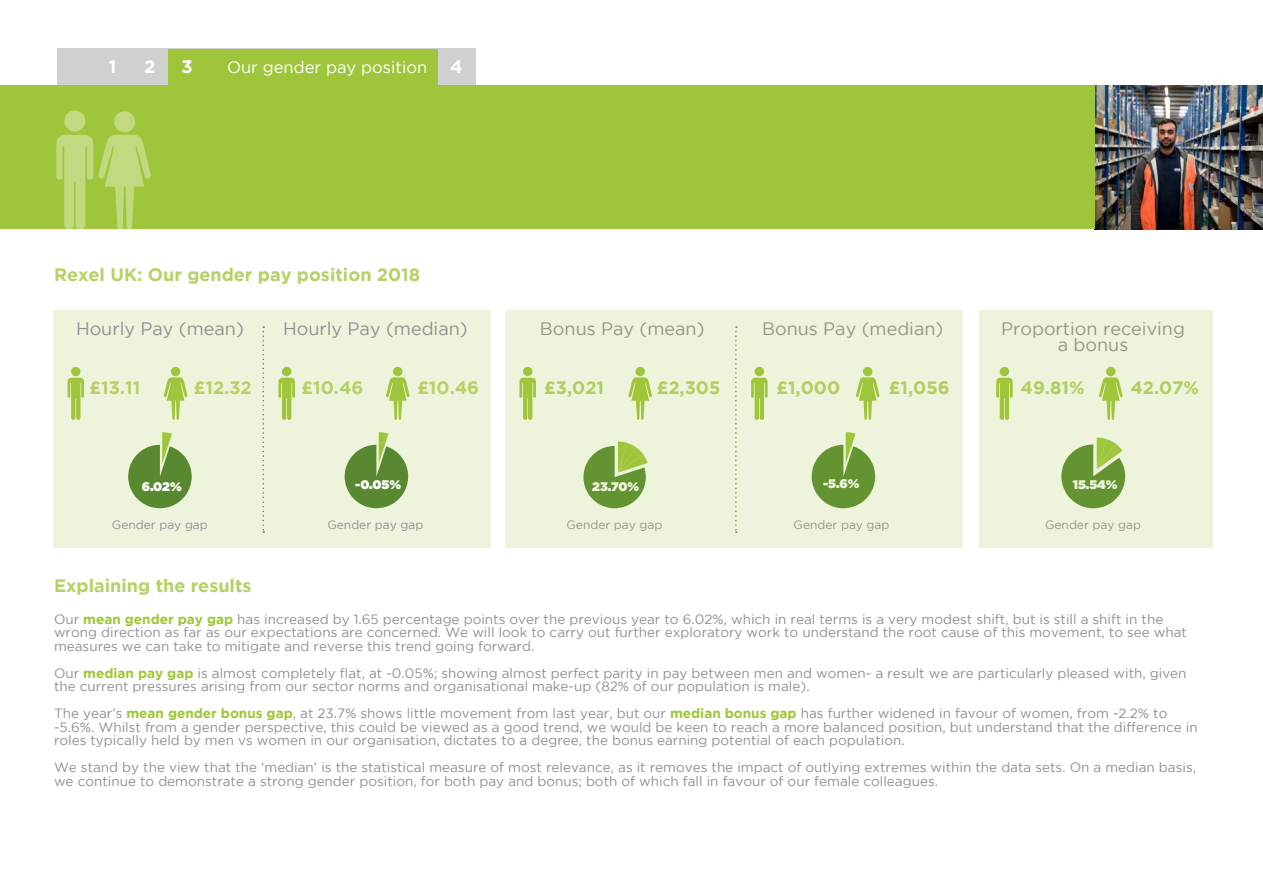
<style>
.page{position:relative;width:1263px;height:893px;background:#fff}
.page>*{position:absolute;margin:0;border:0;box-sizing:border-box;transform-origin:0 0}
.t1{font:700 18px "Gotham";color:#b5d167}
.t2{font:18px/16.5px "Gotham";color:#909090;text-align:center}
.t3{font:700 18px "Gotham";color:#fff}
.t4{font:16.5px "Gotham";color:#fff}
.t5{font:13.5px/13.5px "Gotham";color:#909090}
.t6{font:900 12.45px "Gotham";color:#fff}
.t7{font:12px "Gotham";color:#909090}
.s1{font-weight:700;color:#9fc63b}
</style>
<div class="page">
<img style="left:1094px;top:86px;width:169px;height:143px">
<div style="left:57px;top:49px;width:419px;height:40px;background:#d0d0d0"></div>
<div style="left:168px;top:49px;width:270px;height:61px;background:#9fc63b"></div>
<div style="left:0;top:85px;width:1094px;height:144px;background:#9fc63b"></div>
<div style="left:53px;top:310px;width:437px;height:238px;background:#eef4dc"></div>
<svg style="left:345px;top:432px;width:63px;height:76px"></svg>
<svg style="left:128px;top:432px;width:64px;height:76px"></svg>
<svg style="left:164px;top:367px;width:24px;height:53px"></svg>
<svg style="left:68px;top:367px;width:16px;height:53px"></svg>
<svg style="left:386px;top:367px;width:24px;height:53px"></svg>
<svg style="left:278px;top:367px;width:17px;height:53px"></svg>
<svg style="left:263px;top:326px;width:1px;height:207px"></svg>
<svg style="left:56px;top:110px;width:95px;height:119px"></svg>
<svg style="left:505px;top:310px;width:458px;height:238px;background:#e4edce"></svg>
<svg style="left:980px;top:310px;width:233px;height:238px;background:#e4edce"></svg>
<h1 class="t3" style="left:109px;top:56px;width:9px">1</h1>
<h1 class="t3" style="left:144px;top:56px;width:13px">2</h1>
<h1 class="t3" style="left:182px;top:56px;width:13px">3</h1>
<p class="t4" style="left:227px;top:58px;width:202px">Our gender pay position</p>
<h1 class="t3" style="left:450px;top:56px;width:14px">4</h1>
<h1 class="t1" style="left:54px;top:265px;width:368px">Rexel UK: Our gender pay position 2018</h1>
<h1 class="t2" style="left:76px;top:320px;width:169px">Hourly Pay (mean)</h1>
<h1 class="t2" style="left:283px;top:320px;width:186px">Hourly Pay (median)</h1>
<h1 class="t1" style="left:90px;top:377px;width:52px">£13.11</h1>
<h1 class="t1" style="left:194px;top:377px;width:59px">£12.32</h1>
<h1 class="t1" style="left:302px;top:377px;width:63px">£10.46</h1>
<h1 class="t1" style="left:417px;top:377px;width:63px">£10.46</h1>
<p class="t6" style="left:142px;top:480px;width:41px">6.02%</p>
<p class="t6" style="left:355px;top:477px;width:47px">-0.05%</p>
<p class="t7" style="left:112px;top:518px;width:97px">Gender pay gap</p>
<p class="t7" style="left:327px;top:518px;width:97px">Gender pay gap</p>
<h1 class="t2" style="left:540px;top:320px;width:166px">Bonus Pay (mean)</h1>
<h1 class="t1" style="left:544px;top:377px;width:61px">£3,021</h1>
<h1 class="t1" style="left:657px;top:377px;width:65px">£2,305</h1>
<h1 class="t2" style="left:762px;top:320px;width:183px">Bonus Pay (median)</h1>
<h1 class="t1" style="left:776px;top:377px;width:65px">£1,000</h1>
<h1 class="t1" style="left:889px;top:377px;width:62px">£1,056</h1>
<h1 class="t2" style="left:1001px;top:320px;width:185px">Proportion receiving a bonus</h1>
<h1 class="t1" style="left:1020px;top:377px;width:65px">49.81%</h1>
<h1 class="t1" style="left:1130px;top:377px;width:70px">42.07%</h1>
<p class="t6" style="left:592px;top:479px;width:48px">23.70%</p>
<p class="t7" style="left:566px;top:518px;width:97px">Gender pay gap</p>
<p class="t6" style="left:823px;top:477px;width:38px">-5.6%</p>
<p class="t7" style="left:794px;top:518px;width:97px">Gender pay gap</p>
<p class="t6" style="left:1073px;top:478px;width:46px">15.54%</p>
<p class="t7" style="left:1045px;top:518px;width:97px">Gender pay gap</p>
<h1 class="t1" style="left:54px;top:575px;width:199px">Explaining the results</h1>
<p class="t5" style="left:54px;top:612px;width:1134px">Our <span class="s1">mean gender pay gap</span> has increased by 1.65 percentage points over the previous year to 6.02%, which in real terms is a very modest shift, but is still a shift in the wrong direction as far as our expectations are concerned. We will look to carry out further exploratory work to understand the root cause of this movement, to see what measures we can take to mitigate and reverse this trend going forward.</p>
<p class="t5" style="left:54px;top:666px;width:1134px">Our <span class="s1">median pay gap</span> is almost completely flat, at -0.05%; showing almost perfect parity in pay between men and women- a result we are particularly pleased with, given the current pressures arising from our sector norms and organisational make-up (82% of our population is male).</p>
<p class="t5" style="left:54px;top:707px;width:1145px">The year’s <span class="s1">mean gender bonus gap</span>, at 23.7% shows little movement from last year, but our <span class="s1">median bonus gap</span> has further widened in favour of women, from -2.2% to -5.6%. Whilst from a gender perspective, this could be viewed as a good trend, we would be keen to reach a more balanced position, but understand that the difference in roles typically held by men vs women in our organisation, dictates to a degree, the bonus earning potential of each population.</p>
<p class="t5" style="left:54px;top:761px;width:1143px">We stand by the view that the ‘median’ is the statistical measure of most relevance, as it removes the impact of outlying extremes within the data sets. On a median basis, we continue to demonstrate a strong gender position, for both pay and bonus; both of which fall in favour of our female colleagues.</p>
</div>
